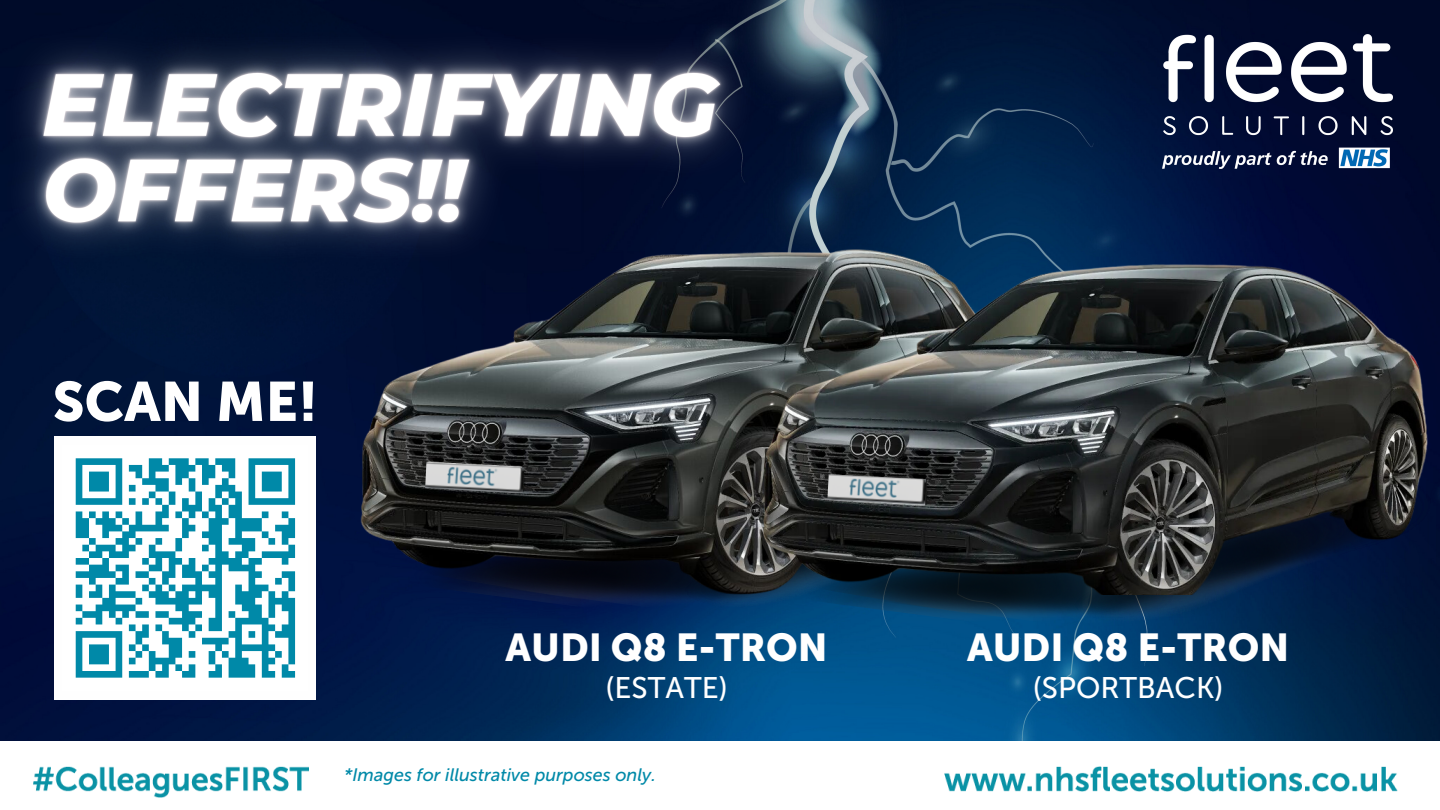
<style>
.page{position:relative;width:1440px;height:810px;background:#fff}
.page>*{position:absolute;margin:0;border:0;box-sizing:border-box;transform-origin:0 0}
.t1{font:55.1px "Museo Sans 900";color:#fff}
.t2{font:38.7px "Museo Sans 900";color:#fff}
.t3{font:29.7px "Museo Sans 500";color:#fff}
.t4{font:italic 18px "Museo Sans 500";color:#0089a8}
</style>
<div class="page">
<img style="left:0;top:0;width:1440px;height:741px">
<img style="left:1163px;top:35px;width:229px;height:134px">
<img style="left:0;top:0;width:796px;height:319px">
<img style="left:33px;top:766px;width:1365px;height:32px">
<div style="left:54px;top:436px;width:262px;height:264px;background:#fefefe"></div>
<svg style="left:75px;top:458px;width:221px;height:220px"></svg>
<img style="left:308px;top:215px;width:489px;height:433px">
<img style="left:425px;top:463px;width:99px;height:30px">
<img style="left:1252px;top:595px;width:188px;height:44px">
<img style="left:1187px;top:595px;width:65px;height:53px">
<img style="left:797px;top:595px;width:390px;height:53px">
<img style="left:698px;top:215px;width:742px;height:380px">
<img style="left:827px;top:474px;width:99px;height:31px">
<p class="t1" style="left:53px;top:369px;width:267px">SCAN ME!</p>
<p class="t2" style="left:506px;top:625px;width:324px">AUDI Q8 E-TRON</p>
<p class="t2" style="left:967px;top:625px;width:324px">AUDI Q8 E-TRON</p>
<p class="t3" style="left:606px;top:670px;width:124px">(ESTATE)</p>
<p class="t3" style="left:1033px;top:670px;width:192px">(SPORTBACK)</p>
<p class="t4" style="left:344px;top:764px;width:313px">*Images for illustrative purposes only.</p>
</div>
